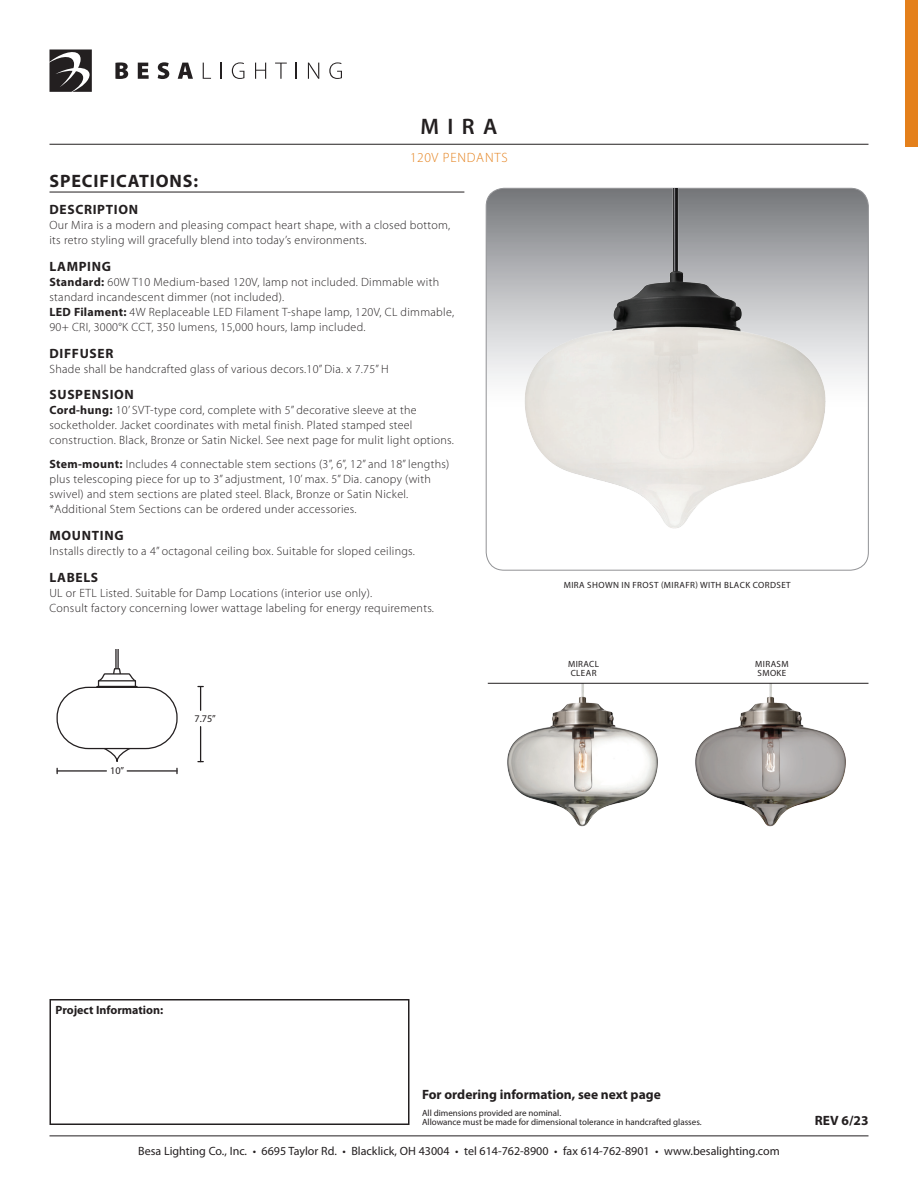
<style>
.page{position:relative;width:918px;height:1188px;background:#fff}
.page>*{position:absolute;margin:0;border:0;box-sizing:border-box;transform-origin:0 0}
.t1{font:600 22.5px "Myriad Pro";color:#231f20}
.t2{font:700 18px "Myriad Pro";letter-spacing:.05em;color:#231f20}
.t3{font:700 13.5px "Myriad Pro";letter-spacing:.05em;color:#231f20}
.t4{font:700 13.5px "Myriad Pro";color:#231f20}
.t5{font:300 13.5px "Myriad Pro";letter-spacing:.06em;color:#e4801b}
.t6{font:300 12px/15px "Myriad Pro";letter-spacing:.025em;color:#231f20}
.t7{font:12px "Myriad Pro";color:#231f20}
.t8{font:700 12px "Myriad Pro";color:#231f20}
.t9{font:10.2px "Myriad Pro";color:#231f20}
.t10{font:9px/9px "Myriad Pro";color:#231f20}
.t11{font:9px/9px "Myriad Pro";letter-spacing:.045em;color:#231f20}
.s1{font-weight:700}
</style>
<div class="page">
<hr style="left:50px;top:1136px;width:818px;height:1px;background:#231f20">
<svg style="left:115px;top:62px;width:13px;height:17px"></svg>
<svg style="left:138px;top:63px;width:11px;height:16px"></svg>
<svg style="left:158px;top:62px;width:11px;height:17px"></svg>
<svg style="left:178px;top:63px;width:15px;height:16px"></svg>
<svg style="left:203px;top:63px;width:8px;height:16px"></svg>
<svg style="left:221px;top:63px;width:1px;height:16px"></svg>
<svg style="left:232px;top:62px;width:12px;height:17px"></svg>
<svg style="left:255px;top:63px;width:11px;height:16px"></svg>
<svg style="left:275px;top:63px;width:12px;height:16px"></svg>
<svg style="left:296px;top:63px;width:1px;height:16px"></svg>
<svg style="left:308px;top:63px;width:11px;height:16px"></svg>
<svg style="left:329px;top:62px;width:13px;height:17px"></svg>
<svg style="left:50px;top:50px;width:42px;height:42px"></svg>
<hr style="left:50px;top:144px;width:818px;height:1px;background:#231f20">
<div style="left:905px;top:1px;width:13px;height:146px;background:#e4801b"></div>
<img style="left:507px;top:684px;width:151px;height:143px">
<img style="left:695px;top:684px;width:151px;height:143px">
<svg style="left:486px;top:188px;width:382px;height:382px"></svg>
<hr style="left:488px;top:683px;width:381px;height:1px;background:#231f20">
<hr style="left:50px;top:192px;width:414px;height:1px;background:#231f20">
<img style="left:514px;top:188px;width:326px;height:359px">
<hr style="left:200px;top:727px;width:1px;height:35px;background:#231f20">
<svg style="left:198px;top:686px;width:5px;height:24px"></svg>
<svg style="left:56px;top:650px;width:122px;height:124px"></svg>
<div style="left:96px;top:686px;width:42px;height:2px;border:1px solid #231f20"></div>
<hr style="left:99px;top:680px;width:36px;height:1px;background:#231f20">
<div style="left:50px;top:999px;width:360px;height:126px;border:2px solid #231f20"></div>
<h1 class="t1" style="left:421px;top:113px;width:78px">Mira</h1>
<p class="t5" style="left:410px;top:149px;width:99px">120V pendants</p>
<h2 class="t2" style="left:50px;top:170px;width:150px">SPECIFICATIONS:</h2>
<p class="t3" style="left:50px;top:201px;width:90px">DESCRIPTION</p>
<p class="t6" style="left:50px;top:218px;width:402px">Our Mira is a modern and pleasing compact heart shape, with a closed bottom, its retro styling will gracefully blend into today’s environments.</p>
<p class="t3" style="left:50px;top:258px;width:63px">LAMPING</p>
<p class="t6" style="left:50px;top:275px;width:406px"><span class="s1">Standard:</span> 60W T10 Medium-based 120V, lamp not included. Dimmable with standard incandescent dimmer (not included).<br><span class="s1">LED Filament:</span> 4W Replaceable LED Filament T-shape lamp, 120V, CL dimmable, 90+ CRI, 3000°K CCT, 350 lumens, 15,000 hours, lamp included.</p>
<p class="t3" style="left:50px;top:345px;width:65px">DIFFUSER</p>
<p class="t6" style="left:50px;top:362px;width:341px">Shade shall be handcrafted glass of various decors.10” Dia. x 7.75” H</p>
<p class="t3" style="left:50px;top:385px;width:86px">SUSPENSION</p>
<p class="t6" style="left:50px;top:402px;width:406px"><span class="s1">Cord-hung:</span> 10’ SVT-type cord, complete with 5” decorative sleeve at the socketholder. Jacket coordinates with metal finish. Plated stamped steel construction. Black, Bronze or Satin Nickel. See next page for mulit light options.</p>
<p class="t6" style="left:50px;top:456px;width:401px"><span class="s1">Stem-mount:</span> Includes 4 connectable stem sections (3”, 6”, 12” and 18” lengths) plus telescoping piece for up to 3” adjustment, 10’ max. 5” Dia. canopy (with swivel) and stem sections are plated steel. Black, Bronze or Satin Nickel. *Additional Stem Sections can be ordered under accessories.</p>
<p class="t3" style="left:50px;top:526px;width:76px">MOUNTING</p>
<p class="t6" style="left:50px;top:543px;width:367px">Installs directly to a 4” octagonal ceiling box. Suitable for sloped ceilings.</p>
<p class="t3" style="left:50px;top:568px;width:50px">LABELS</p>
<p class="t6" style="left:50px;top:585px;width:386px">UL or ETL Listed. Suitable for Damp Locations (interior use only).<br>Consult factory concerning lower wattage labeling for energy requirements.</p>
<p class="t9" style="left:110px;top:765px;width:16px">10”</p>
<p class="t9" style="left:195px;top:712px;width:23px">7.75”</p>
<p class="t11" style="left:564px;top:580px;width:229px">Mira shown in Frost (MIRAFR) with black cordset</p>
<p class="t11" style="left:568px;top:660px;width:30px">MIRACL<br>Clear</p>
<p class="t11" style="left:755px;top:660px;width:33px">MIRASm<br>Smoke</p>
<p class="t8" style="left:56px;top:1002px;width:109px">Project Information:</p>
<p class="t4" style="left:422px;top:1086px;width:240px">For ordering information, see next page</p>
<p class="t10" style="left:422px;top:1108px;width:281px">All dimensions provided are nominal.<br>Allowance must be made for dimensional tolerance in handcrafted glasses.</p>
<p class="t7" style="left:138px;top:1144px;width:643px">Besa Lighting Co., Inc. • 6695 Taylor Rd. • Blacklick, OH 43004 • tel 614-762-8900 • fax 614-762-8901 • www.besalighting.com</p>
<p class="t3" style="left:815px;top:1112px;width:55px">REV 6/23</p>
</div>
